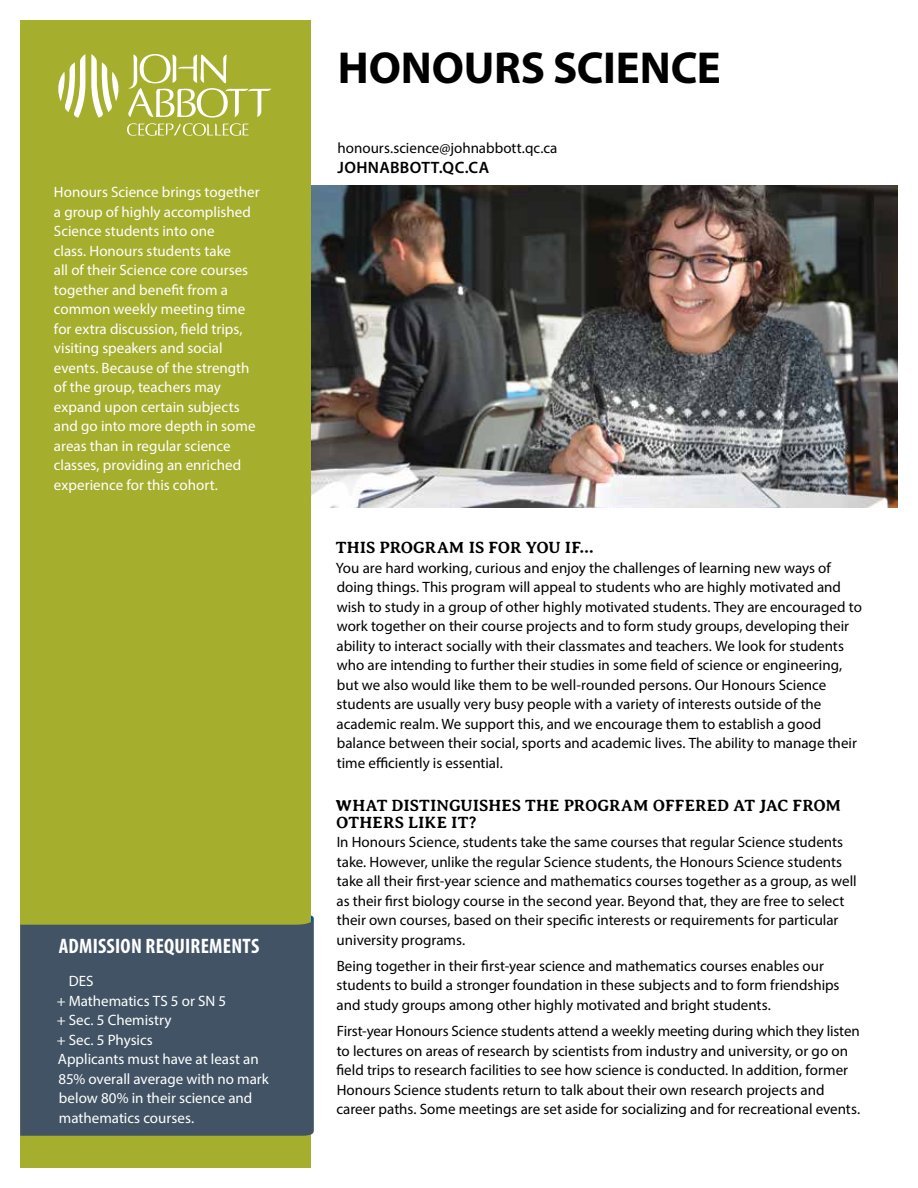
<style>
.page{position:relative;width:918px;height:1188px;background:#fff}
.page>*{position:absolute;margin:0;border:0;box-sizing:border-box;transform-origin:0 0}
.t1{font:700 45px "Myriad Pro";letter-spacing:-.005em;color:#000}
.t2{font:700 condensed 21px "Myriad Pro";letter-spacing:.01em;color:#fff}
.t3{font:700 16.5px/16.5px "Averia Serif Libre";letter-spacing:.005em;color:#000}
.t4{font:600 16.5px "Myriad Pro";letter-spacing:.02em;color:#000}
.t5{font:15px/19.5px "Myriad Pro";color:#000}
.t6{font:15px/19.5px "Myriad Pro";color:#fff}
</style>
<div class="page">
<img style="left:310px;top:186px;width:588px;height:322px">
<svg style="left:310px;top:914px;width:4px;height:5px"></svg>
<div style="left:20px;top:20px;width:290px;height:1148px;background:#a6ae2e"></div>
<div style="left:20px;top:919px;width:294px;height:217px;background:#415364"></div>
<svg style="left:58px;top:54px;width:27px;height:64px"></svg>
<svg style="left:91px;top:54px;width:180px;height:82px"></svg>
<p class="t6" style="left:54px;top:182px;width:207px">Honours Science brings together a group of highly accomplished<br>Science students into one<br>class. Honours students take<br>all of their Science core courses together and benefit from a common weekly meeting time for extra discussion, field trips, visiting speakers and social events. Because of the strength of the group, teachers may expand upon certain subjects and go into more depth in some areas than in regular science classes, providing an enriched experience for this cohort.</p>
<h2 class="t2" style="left:59px;top:933px;width:202px">ADMISSION REQUIREMENTS</h2>
<p class="t6" style="left:57px;top:971px;width:214px;text-indent:12px">DES<br>+ Mathematics TS 5 or SN 5<br>+ Sec. 5 Chemistry<br>+ Sec. 5 Physics<br>Applicants must have at least an<br>85% overall average with no mark below 80% in their science and mathematics courses.</p>
<h1 class="t1" style="left:338px;top:38px;width:385px">HONOURS SCIENCE</h1>
<p class="t5" style="left:338px;top:138px;width:221px">honours.science@johnabbott.qc.ca</p>
<p class="t4" style="left:338px;top:157px;width:153px">JOHNABBOTT.QC.CA</p>
<p class="t3" style="left:336px;top:539px;width:259px">THIS PROGRAM IS FOR YOU IF…</p>
<p class="t5" style="left:336px;top:558px;width:528px">You are hard working, curious and enjoy the challenges of learning new ways of doing things. This program will appeal to students who are highly motivated and wish to study in a group of other highly motivated students. They are encouraged to work together on their course projects and to form study groups, developing their ability to interact socially with their classmates and teachers. We look for students who are intending to further their studies in some field of science or engineering, but we also would like them to be well-rounded persons. Our Honours Science students are usually very busy people with a variety of interests outside of the academic realm. We support this, and we encourage them to establish a good balance between their social, sports and academic lives. The ability to manage their time efficiently is essential.</p>
<p class="t3" style="left:336px;top:797px;width:507px">WHAT DISTINGUISHES THE PROGRAM OFFERED AT JAC FROM<br>OTHERS LIKE IT?</p>
<p class="t5" style="left:337px;top:832px;width:522px">In Honours Science, students take the same courses that regular Science students take. However, unlike the regular Science students, the Honours Science students take all their first-year science and mathematics courses together as a group, as well as their first biology course in the second year. Beyond that, they are free to select their own courses, based on their specific interests or requirements for particular university programs.</p>
<p class="t5" style="left:336px;top:956px;width:505px">Being together in their first-year science and mathematics courses enables our students to build a stronger foundation in these subjects and to form friendships and study groups among other highly motivated and bright students.</p>
<p class="t5" style="left:336px;top:1021px;width:525px">First-year Honours Science students attend a weekly meeting during which they listen to lectures on areas of research by scientists from industry and university, or go on field trips to research facilities to see how science is conducted. In addition, former Honours Science students return to talk about their own research projects and career paths. Some meetings are set aside for socializing and for recreational events.</p>
</div>
